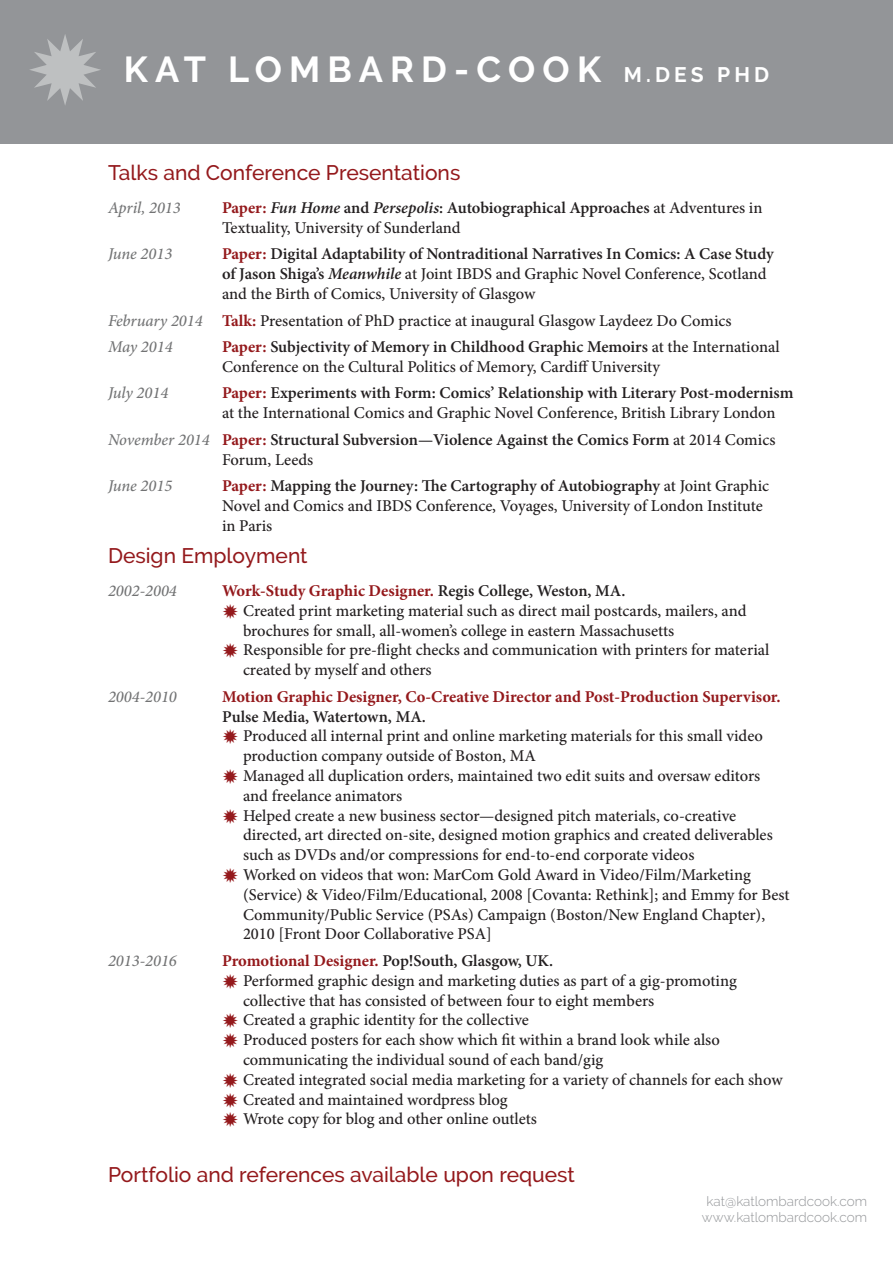
<style>
.page{position:relative;width:893px;height:1263px;background:#fff}
.page>*{position:absolute;margin:0;border:0;box-sizing:border-box;transform-origin:0 0}
.t1{font:72px "Swish Buttons";color:#bec0c1}
.t2{font:700 36px "Raleway";letter-spacing:.2em;color:#fff}
.t3{font:500 21px "Raleway";color:#94191c}
.List_items{font:500 16.5px/19.8px "Minion Pro";color:#231f20}
.List_items-2{font:600 16.5px/19.8px "Minion Pro";color:#231f20}
.List_items-3{font:700 16.5px "Minion Pro";color:#94191c}
.List_items-4{font:italic 500 16.5px "Minion Pro";color:#727374}
.t4{font:300 13.5px "Raleway";color:#939598}
.s1{font-size:21px}
.s2{font-weight:700;color:#94191c}
.s3{font-weight:600;font-style:italic}
.s4{font-weight:600}
.s5{font-style:italic;color:#727374}
.s6{font-weight:500;font-style:italic;color:#727374}
.s7{font-weight:500}
.s8{font-weight:600;color:#231f20}
.s9{font-family:"Swish Buttons";font-weight:400;font-size:15px;color:#94191c}
</style>
<div class="page">
<div style="left:0;top:0;width:893px;height:143px;background:#939598"></div>
<p class="t1" style="left:26px;top:34px;width:81px">j</p>
<p class="t2" style="left:124px;top:49px;width:647px">KAT LOMBARD-COOK <span class="s1">M.DES PHD</span></p>
<p class="t3" style="left:108px;top:160px;width:354px">Talks and Conference Presentations</p>
<p class="List_items-4" style="left:108px;top:196px;width:74px">April, 2013</p>
<p class="List_items" style="left:222px;top:198px;width:542px"><span class="s2">Paper:</span> <span class="s3">Fun Home</span> <span class="s4">and</span> <span class="s3">Persepolis</span><span class="s4">: Autobiographical Approaches</span> at Adventures in<br>Textuality, University of Sunderland</p>
<p class="List_items-4" style="left:108px;top:243px;width:66px">June 2013</p>
<p class="List_items" style="left:222px;top:244px;width:553px"><span class="s2">Paper:</span> <span class="s4">Digital Adaptability of Nontraditional Narratives In Comics: A Case Study of Jason Shiga’s</span> <span class="s3">Meanwhile</span> at Joint IBDS and Graphic Novel Conference, Scotland and the Birth of Comics, University of Glasgow</p>
<p class="List_items" style="left:108px;top:310px;width:625px"><span class="s5">February 2014</span> <span class="s2">Talk:</span> Presentation of PhD practice at inaugural Glasgow Laydeez Do Comics</p>
<p class="List_items-4" style="left:108px;top:335px;width:66px">May 2014</p>
<p class="List_items" style="left:222px;top:337px;width:559px"><span class="s2">Paper:</span> <span class="s4">Subjectivity of Memory in Childhood Graphic Memoirs</span> at the International<br>Conference on the Cultural Politics of Memory, Cardiff University</p>
<p class="List_items-4" style="left:108px;top:382px;width:62px">July 2014</p>
<p class="List_items" style="left:222px;top:383px;width:573px"><span class="s2">Paper:</span> <span class="s4">Experiments with Form: Comics’ Relationship with Literary Post-modernism </span>at the International Comics and Graphic Novel Conference, British Library London</p>
<p class="List_items-2" style="left:222px;top:429px;width:555px;text-indent:-114px"><span class="s6">November 2014</span> <span class="s2">Paper:</span> Structural Subversion—Violence Against the Comics Form <span class="s7">at 2014 Comics<br>Forum, Leeds</span></p>
<p class="List_items-4" style="left:108px;top:474px;width:66px">June 2015</p>
<p class="List_items" style="left:222px;top:476px;width:549px"><span class="s2">Paper:</span> <span class="s4">Mapping the Journey: The Cartography of Autobiography</span> at Joint Graphic<br>Novel and Comics and IBDS Conference, Voyages, University of London Institute in Paris</p>
<p class="t3" style="left:108px;top:543px;width:201px">Design Employment</p>
<p class="List_items-4" style="left:108px;top:579px;width:70px">2002-2004</p>
<p class="List_items-3" style="left:222px;top:579px;width:405px">Work-Study Graphic Designer. <span class="s8">Regis College, Weston, MA.</span></p>
<p class="List_items" style="left:222px;top:601px;width:526px"><span class="s9">j</span> Created print marketing material such as direct mail postcards, mailers, and</p>
<p class="List_items" style="left:243px;top:620px;width:433px">brochures for small, all-women’s college in eastern Massachusetts</p>
<p class="List_items" style="left:222px;top:640px;width:549px"><span class="s9">j</span> Responsible for pre-flight checks and communication with printers for material</p>
<p class="List_items" style="left:243px;top:660px;width:190px">created by myself and others</p>
<p class="List_items-4" style="left:108px;top:685px;width:70px">2004-2010</p>
<p class="List_items-3" style="left:222px;top:685px;width:560px">Motion Graphic Designer, Co-Creative Director and Post-Production Supervisor.</p>
<p class="List_items-2" style="left:222px;top:706px;width:205px">Pulse Media, Watertown, MA.</p>
<p class="List_items" style="left:222px;top:726px;width:542px"><span class="s9">j</span> Produced all internal print and online marketing materials for this small video</p>
<p class="List_items" style="left:243px;top:746px;width:294px">production company outside of Boston, MA</p>
<p class="List_items" style="left:222px;top:766px;width:540px"><span class="s9">j</span> Managed all duplication orders, maintained two edit suits and oversaw editors</p>
<p class="List_items" style="left:243px;top:786px;width:161px">and freelance animators</p>
<p class="List_items" style="left:222px;top:805px;width:516px"><span class="s9">j</span> Helped create a new business sector—designed pitch materials, co-creative</p>
<p class="List_items" style="left:243px;top:825px;width:531px">directed, art directed on-site, designed motion graphics and created deliverables</p>
<p class="List_items" style="left:243px;top:845px;width:453px">such as DVDs and/or compressions for end-to-end corporate videos</p>
<p class="List_items" style="left:222px;top:865px;width:530px"><span class="s9">j</span> Worked on videos that won: MarCom Gold Award in Video/Film/Marketing</p>
<p class="List_items" style="left:243px;top:885px;width:548px">(Service) &amp; Video/Film/Educational, 2008 [Covanta: Rethink]; and Emmy for Best</p>
<p class="List_items" style="left:243px;top:904px;width:524px">Community/Public Service (PSAs) Campaign (Boston/New England Chapter),</p>
<p class="List_items" style="left:243px;top:924px;width:250px">2010 [Front Door Collaborative PSA]</p>
<p class="List_items-4" style="left:108px;top:949px;width:70px">2013-2016</p>
<p class="List_items-2" style="left:222px;top:951px;width:333px"><span class="s2">Promotional Designer.</span> Pop!South, Glasgow, UK.</p>
<p class="List_items" style="left:222px;top:971px;width:516px"><span class="s9">j</span> Performed graphic design and marketing duties as part of a gig-promoting</p>
<p class="List_items" style="left:243px;top:990px;width:413px">collective that has consisted of between four to eight members</p>
<p class="List_items" style="left:222px;top:1010px;width:308px"><span class="s9">j</span> Created a graphic identity for the collective</p>
<p class="List_items" style="left:222px;top:1030px;width:499px"><span class="s9">j</span> Produced posters for each show which fit within a brand look while also</p>
<p class="List_items" style="left:243px;top:1050px;width:362px">communicating the individual sound of each band/gig</p>
<p class="List_items" style="left:222px;top:1070px;width:562px"><span class="s9">j</span> Created integrated social media marketing for a variety of channels for each show</p>
<p class="List_items" style="left:222px;top:1089px;width:287px"><span class="s9">j</span> Created and maintained wordpress blog</p>
<p class="List_items" style="left:222px;top:1109px;width:317px"><span class="s9">j</span> Wrote copy for blog and other online outlets</p>
<p class="t3" style="left:108px;top:1162px;width:468px">Portfolio and references available upon request</p>
<p class="t4" style="left:707px;top:1193px;width:162px">kat@katlombardcook.com</p>
<p class="t4" style="left:702px;top:1209px;width:167px">www.katlombardcook.com</p>
</div>
